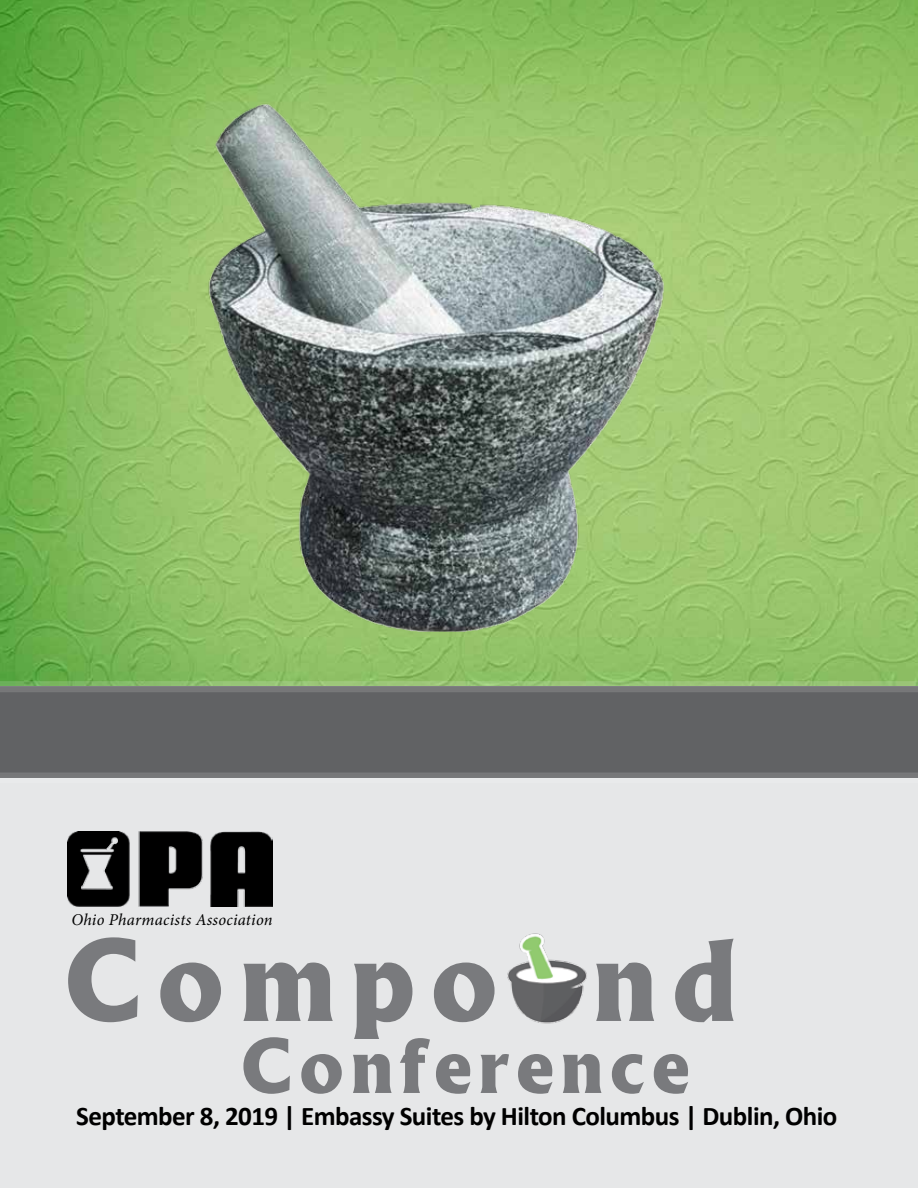
<style>
.page{position:relative;width:918px;height:1188px;background:#fff}
.page>*{position:absolute;margin:0;border:0;box-sizing:border-box;transform-origin:0 0}
.t1{font:800 108px "Albertus";letter-spacing:.15em;color:#797a7d}
.t2{font:800 72px "Albertus";letter-spacing:.1em;color:#797a7d}
.t3{font:700 27px "Calibri";letter-spacing:-.02em;color:#000}
.t4{font:italic 16.5px "Minion Pro";letter-spacing:.015em;color:#000}
</style>
<div class="page">
<img style="left:0;top:0;width:918px;height:681px">
<div style="left:0;top:765px;width:918px;height:423px;background:#e6e7e8"></div>
<img style="left:507px;top:933px;width:80px;height:91px">
<div style="left:0;top:681px;width:918px;height:52px;background:#fff;opacity:.31"></div>
<div style="left:0;top:685px;width:918px;height:53px;background:#fff;opacity:.65"></div>
<img style="left:67px;top:832px;width:206px;height:75px">
<img style="left:0;top:93px;width:909px;height:551px">
<div style="left:0;top:726px;width:918px;height:53px;background:#fff;opacity:.65"></div>
<p class="t4" style="left:71px;top:909px;width:203px">Ohio Pharmacists Association</p>
<h1 class="t1" style="left:64px;top:909px;width:674px">Compo nd</h1>
<h2 class="t2" style="left:241px;top:1019px;width:450px">Conference</h2>
<p class="t3" style="left:76px;top:1097px;width:763px">September 8, 2019 | Embassy Suites by Hilton Columbus | Dublin, Ohio</p>
</div>
